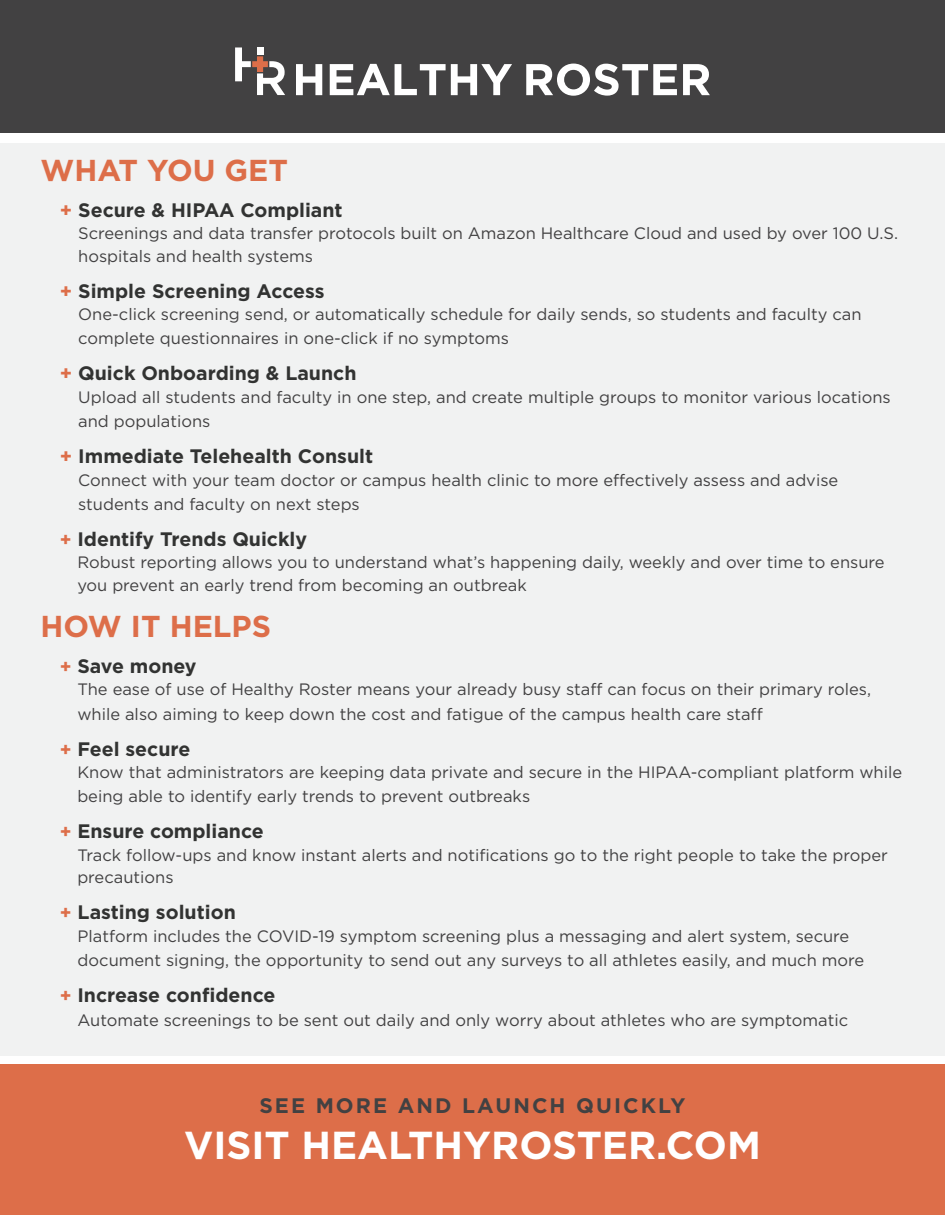
<style>
.page{position:relative;width:945px;height:1215px;background:#fff}
.page>*{position:absolute;margin:0;border:0;box-sizing:border-box;transform-origin:0 0}
.t1{font:700 39px "Gotham";color:#fff}
.t2{font:700 30.15px "Gotham";color:#dd6e49}
.t3{font:700 21px "Gotham";letter-spacing:.1em;color:#424142}
.t4{font:700 19.5px "Gotham";color:#323332}
.t5{font:16.5px/24.2px "Gotham";color:#424142}
.s1{color:#dd6e49}
.s2{font-size:18.6px;color:#dd6e49}
</style>
<div class="page">
<div style="left:0;top:0;width:945px;height:132px;background:#424142"></div>
<div style="left:0;top:143px;width:945px;height:913px;background:#f1f2f2"></div>
<svg style="left:296px;top:64px;width:26px;height:31px"></svg>
<svg style="left:330px;top:64px;width:182px;height:31px"></svg>
<svg style="left:526px;top:64px;width:151px;height:32px"></svg>
<svg style="left:683px;top:64px;width:27px;height:31px"></svg>
<svg style="left:235px;top:47px;width:50px;height:48px"></svg>
<div style="left:0;top:1064px;width:945px;height:151px;background:#dd6e49"></div>
<h2 class="t2" style="left:40px;top:152px;width:249px">WHAT YOU GET</h2>
<p class="t4" style="left:60px;top:198px;width:284px"><span class="s1">+</span> Secure &amp; HIPAA Compliant</p>
<p class="t5" style="left:78px;top:222px;width:821px;line-height:22.5px">Screenings and data transfer protocols built on Amazon Healthcare Cloud and used by over 100 U.S. hospitals and health systems</p>
<p class="t4" style="left:60px;top:279px;width:266px"><span class="s1">+</span> Simple Screening Access</p>
<p class="t5" style="left:78px;top:302px;width:785px">One-click screening send, or automatically schedule for daily sends, so students and faculty can complete questionnaires in one-click if no symptoms</p>
<p class="t4" style="left:60px;top:362px;width:298px"><span class="s1">+</span> Quick Onboarding &amp; Launch</p>
<p class="t5" style="left:78px;top:385px;width:814px">Upload all students and faculty in one step, and create multiple groups to monitor various locations and populations</p>
<p class="t4" style="left:60px;top:445px;width:315px"><span class="s1">+</span> Immediate Telehealth Consult</p>
<p class="t5" style="left:78px;top:467px;width:762px">Connect with your team doctor or campus health clinic to more effectively assess and advise students and faculty on next steps</p>
<p class="t4" style="left:60px;top:528px;width:249px"><span class="s2">+</span> Identify Trends Quickly</p>
<p class="t5" style="left:77px;top:551px;width:809px;line-height:22.5px">Robust reporting allows you to understand what’s happening daily, weekly and over time to ensure you prevent an early trend from becoming an outbreak</p>
<h2 class="t2" style="left:40px;top:609px;width:232px">HOW IT HELPS</h2>
<p class="t4" style="left:60px;top:655px;width:138px"><span class="s2">+</span> Save money</p>
<p class="t5" style="left:77px;top:677px;width:795px">The ease of use of Healthy Roster means your already busy staff can focus on their primary roles, while also aiming to keep down the cost and fatigue of the campus health care staff</p>
<p class="t4" style="left:60px;top:737px;width:132px"><span class="s2">+</span> Feel secure</p>
<p class="t5" style="left:77px;top:760px;width:826px">Know that administrators are keeping data private and secure in the HIPAA-compliant platform while being able to identify early trends to prevent outbreaks</p>
<p class="t4" style="left:60px;top:820px;width:205px"><span class="s2">+</span> Ensure compliance</p>
<p class="t5" style="left:77px;top:843px;width:812px;line-height:22.5px">Track follow-ups and know instant alerts and notifications go to the right people to take the proper precautions</p>
<p class="t4" style="left:60px;top:901px;width:177px"><span class="s2">+</span> Lasting solution</p>
<p class="t5" style="left:78px;top:924px;width:788px">Platform includes the COVID-19 symptom screening plus a messaging and alert system, secure document signing, the opportunity to send out any surveys to all athletes easily, and much more</p>
<p class="t4" style="left:60px;top:984px;width:217px"><span class="s2">+</span> Increase confidence</p>
<p class="t5" style="left:77px;top:1008px;width:772px">Automate screenings to be sent out daily and only worry about athletes who are symptomatic</p>
<p class="t3" style="left:259px;top:1093px;width:428px">SEE MORE AND LAUNCH QUICKLY</p>
<h1 class="t1" style="left:184px;top:1122px;width:578px">VISIT HEALTHYROSTER.COM</h1>
</div>
